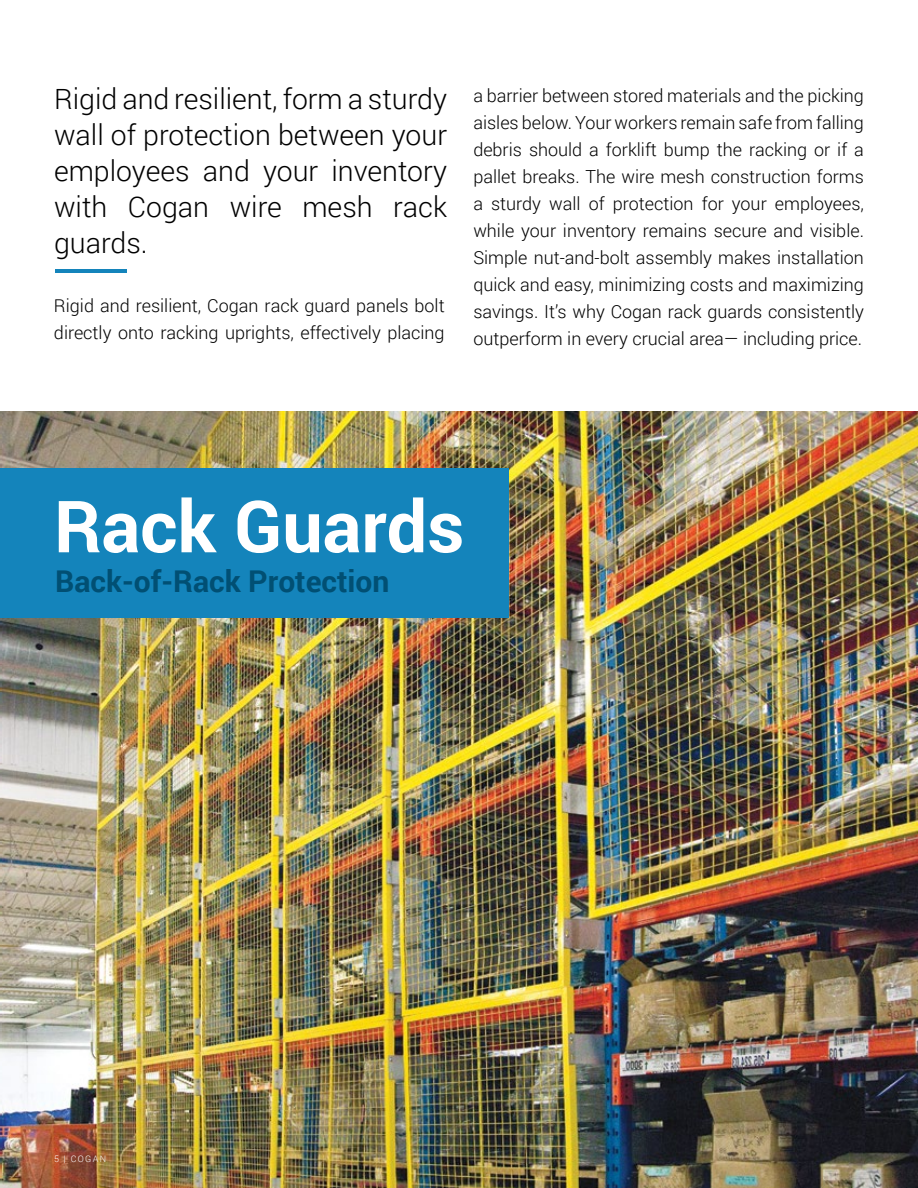
<style>
.page{position:relative;width:918px;height:1188px;background:#fff}
.page>*{position:absolute;margin:0;border:0;box-sizing:border-box;transform-origin:0 0}
.t1{font:700 72px "Roboto";color:#fff}
.t2{font:700 30px "Roboto";color:#014f73}
.t3{font:300 28.5px/36px "Roboto";color:#000;text-align:justify}
.t4{font:300 18px/27px "Roboto";color:#000;text-align:justify}
.t5{font:300 9px "Roboto";letter-spacing:.15em;color:#fff}
</style>
<div class="page">
<img style="left:0;top:411px;width:918px;height:777px">
<div style="left:0;top:468px;width:508px;height:150px;background:#1484bb"></div>
<hr style="left:56px;top:270px;width:71px;height:3px;background:#1484bb">
<h3 class="t3" style="left:54px;top:80px;width:395px">Rigid and resilient, form a sturdy wall of protection between your employees and your inventory with Cogan wire mesh rack guards.</h3>
<p class="t4" style="left:54px;top:292px;width:392px">Rigid and resilient, Cogan rack guard panels bolt directly onto racking uprights, effectively placing</p>
<p class="t4" style="left:473px;top:81px;width:392px">a barrier between stored materials and the picking aisles below. Your workers remain safe from falling debris should a forklift bump the racking or if a pallet breaks. The wire mesh construction forms a sturdy wall of protection for your employees, while your inventory remains secure and visible.<br>Simple nut-and-bolt assembly makes installation quick and easy, minimizing costs and maximizing savings. It’s why Cogan rack guards consistently outperform in every crucial area— including price.</p>
<h1 class="t1" style="left:54px;top:476px;width:412px">Rack Guards</h1>
<h2 class="t2" style="left:55px;top:560px;width:336px">Back-of-Rack Protection</h2>
<p class="t5" style="left:54px;top:1153px;width:54px">5 | COGAN</p>
</div>
